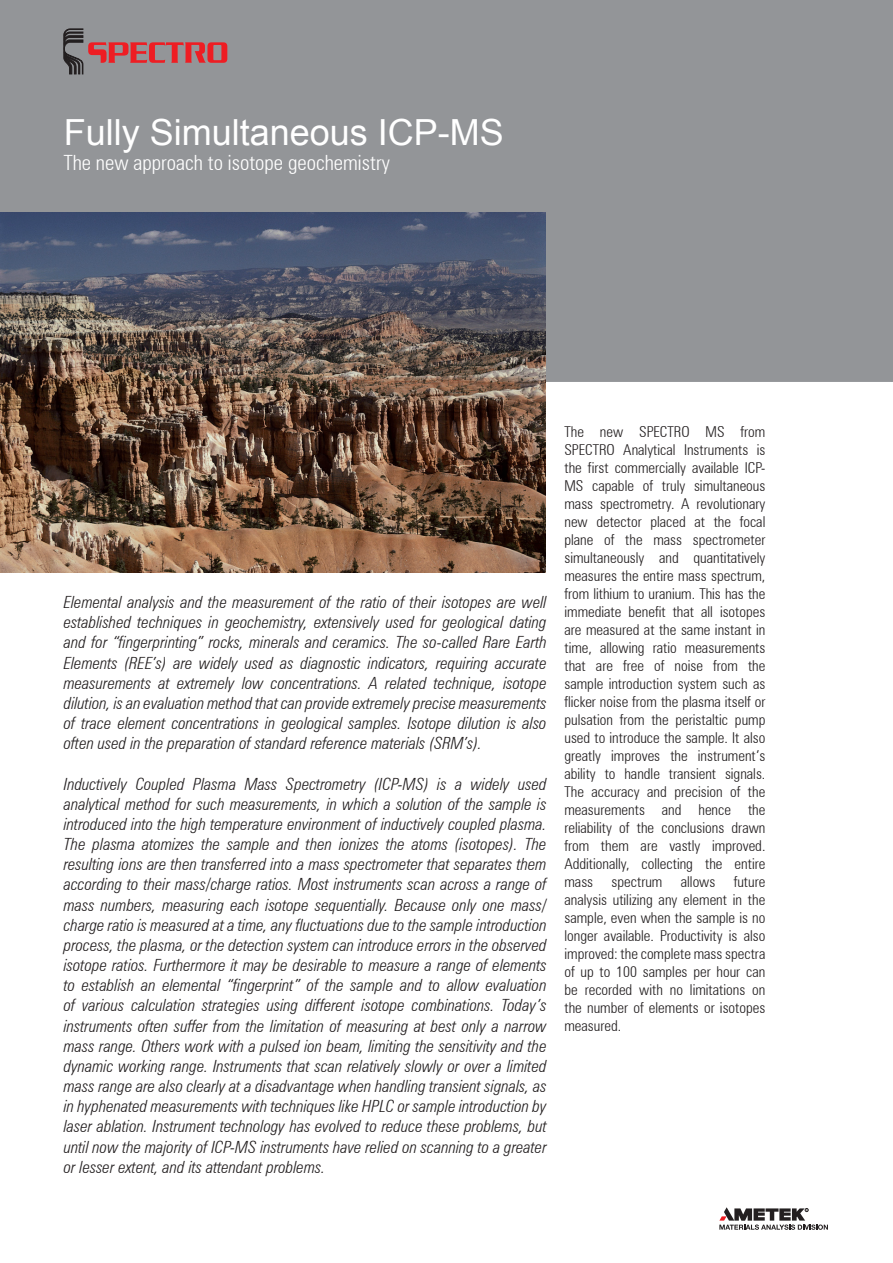
<style>
.page{position:relative;width:893px;height:1263px;background:#fff}
.page>*{position:absolute;margin:0;border:0;box-sizing:border-box;transform-origin:0 0}
.t1{font:36px "Arial";color:#fff}
.t2{font:300 condensed 21px "Zurich BT";color:#fff}
.t3{font:italic 300 condensed 16.8px/20.1px "Zurich BT";color:#231f20;text-align:justify}
.t4{font:300 condensed 15px/18px "Zurich BT";color:#231f20;text-align:justify}
</style>
<div class="page">
<div style="left:1px;top:1px;width:891px;height:380px;background:#939598"></div>
<svg style="left:64px;top:29px;width:163px;height:45px"></svg>
<svg style="left:719px;top:1207px;width:109px;height:23px"></svg>
<img style="left:0;top:213px;width:546px;height:360px">
<h1 class="t1" style="left:64px;top:109px;width:442px">Fully Simultaneous ICP-MS</h1>
<p class="t2" style="left:64px;top:150px;width:328px">The new approach to isotope geochemistry</p>
<p class="t3" style="left:64px;top:592px;width:484px">Elemental analysis and the measurement of the ratio of their isotopes are well established techniques in geochemistry, extensively used for geological dating and for “fingerprinting” rocks, minerals and ceramics. The so-called Rare Earth Elements (REE’s) are widely used as diagnostic indicators, requiring accurate measurements at extremely low concentrations. A related technique, isotope dilution, is an evaluation method that can provide extremely precise measurements of trace element concentrations in geological samples. Isotope dilution is also often used in the preparation of standard reference materials (SRM’s).</p>
<p class="t3" style="left:64px;top:773px;width:484px">Inductively Coupled Plasma Mass Spectrometry (ICP-MS) is a widely used analytical method for such measurements, in which a solution of the sample is introduced into the high temperature environment of inductively coupled plasma.<br>The plasma atomizes the sample and then ionizes the atoms (isotopes). The resulting ions are then transferred into a mass spectrometer that separates them according to their mass/charge ratios. Most instruments scan across a range of mass numbers, measuring each isotope sequentially. Because only one mass/ charge ratio is measured at a time, any fluctuations due to the sample introduction process, the plasma, or the detection system can introduce errors in the observed isotope ratios. Furthermore it may be desirable to measure a range of elements to establish an elemental “fingerprint” of the sample and to allow evaluation of various calculation strategies using different isotope combinations. Today’s instruments often suffer from the limitation of measuring at best only a narrow mass range. Others work with a pulsed ion beam, limiting the sensitivity and the dynamic working range. Instruments that scan relatively slowly or over a limited mass range are also clearly at a disadvantage when handling transient signals, as in hyphenated measurements with techniques like HPLC or sample introduction by laser ablation. Instrument technology has evolved to reduce these problems, but until now the majority of ICP-MS instruments have relied on scanning to a greater or lesser extent, and its attendant problems.</p>
<p class="t4" style="left:564px;top:422px;width:202px">The new SPECTRO MS from SPECTRO Analytical Instruments is the first commercially available ICP-MS capable of truly simultaneous mass spectrometry. A revolutionary new detector placed at the focal plane of the mass spectrometer simultaneously and quantitatively measures the entire mass spectrum, from lithium to uranium. This has the immediate benefit that all isotopes are measured at the same instant in time, allowing ratio measurements that are free of noise from the sample introduction system such as flicker noise from the plasma itself or pulsation from the peristaltic pump used to introduce the sample. It also greatly improves the instrument’s ability to handle transient signals.<br>The accuracy and precision of the measurements and hence the reliability of the conclusions drawn from them are vastly improved.<br>Additionally, collecting the entire mass spectrum allows future analysis utilizing any element in the sample, even when the sample is no longer available. Productivity is also improved: the complete mass spectra of up to 100 samples per hour can be recorded with no limitations on the number of elements or isotopes measured.</p>
</div>
